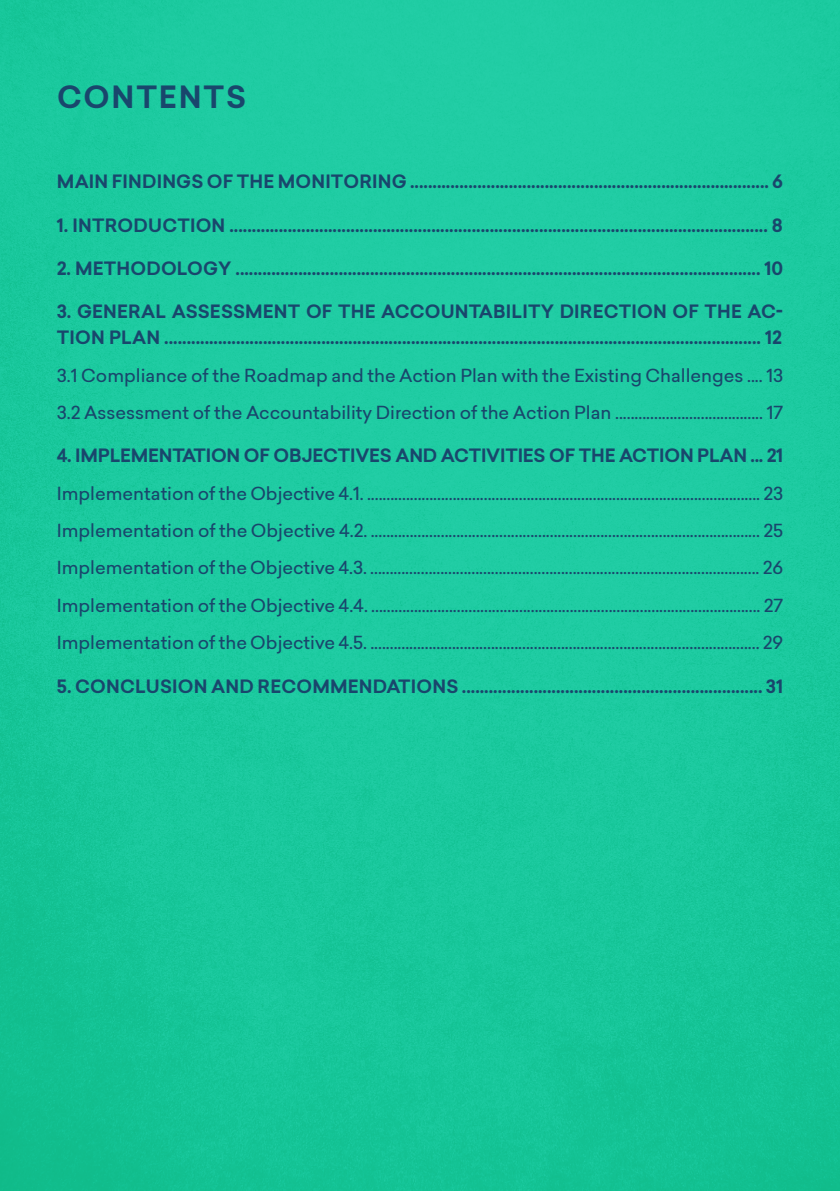
<style>
.page{position:relative;width:840px;height:1191px;background:#fff}
.page>*{position:absolute;margin:0;border:0;box-sizing:border-box;transform-origin:0 0}
.t1{font:700 30px "TBC Contractica";letter-spacing:.06em;color:#19466c}
.t2{font:500 18px/37.4px "TBC Contractica";color:#19466c}
.t3{font:700 18px/26px "TBC Contractica";letter-spacing:.01em;color:#19466c}
.t4{font:700 18px "TBC Contractica";letter-spacing:-.01em;color:#19466c}
</style>
<div class="page">
<img style="left:0;top:0;width:839px;height:1191px">
<h1 class="t1" style="left:57px;top:75px;width:190px">CONTENTS</h1>
<p class="t3" style="left:57px;top:169px;width:727px">MAIN FINDINGS OF THE MONITORING ................................................................................ 6</p>
<p class="t3" style="left:57px;top:212px;width:727px">1. INTRODUCTION ........................................................................................................................ 8</p>
<p class="t3" style="left:57px;top:256px;width:727px">2. METHODOLOGY ..................................................................................................................... 10</p>
<p class="t3" style="left:57px;top:299px;width:727px">3. GENERAL ASSESSMENT OF THE ACCOUNTABILITY DIRECTION OF THE AC-<br>TION PLAN ..................................................................................................................................... 12</p>
<p class="t2" style="left:57px;top:356px;width:727px">3.1 Compliance of the Roadmap and the Action Plan with the Existing Challenges .... 13<br>3.2 Assessment of the Accountability Direction of the Action Plan ...................................... 17</p>
<p class="t4" style="left:57px;top:443px;width:727px">4. IMPLEMENTATION OF OBJECTIVES AND ACTIVITIES OF THE ACTION PLAN ... 21</p>
<p class="t2" style="left:57px;top:474px;width:727px;text-align:justify">Implementation of the Objective 4.1. ..................................................................................................... 23<br>Implementation of the Objective 4.2. .................................................................................................... 25<br>Implementation of the Objective 4.3. .................................................................................................... 26<br>Implementation of the Objective 4.4. .................................................................................................... 27<br>Implementation of the Objective 4.5. .................................................................................................... 29</p>
<p class="t3" style="left:57px;top:673px;width:727px">5. CONCLUSION AND RECOMMENDATIONS ................................................................... 31</p>
</div>
